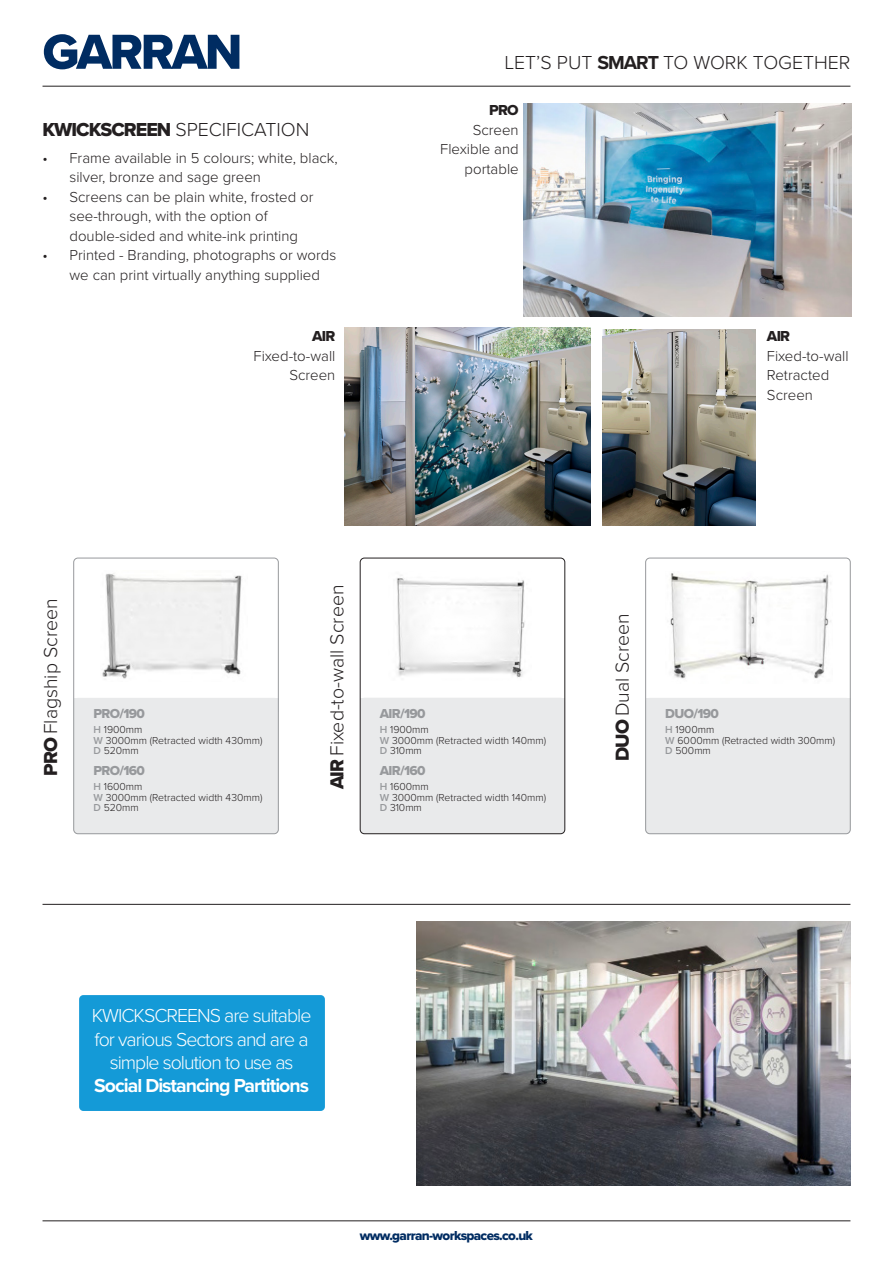
<style>
.page{position:relative;width:893px;height:1263px;background:#fff}
.page>*{position:absolute;margin:0;border:0;box-sizing:border-box;transform-origin:0 0}
.t1{font:51px "Proxima Nova Extrabld";letter-spacing:-.05em;color:#002c62}
.t2{font:300 19.5px "Proxima Nova";color:#231f20}
.t3{font:300 19.5px/23.4px "Proxima Nova";letter-spacing:-.05em;color:#fff}
.t4{font:700 19.5px "Proxima Nova";letter-spacing:-.05em;color:#fff}
.t5{font:300 15px/19.5px "Proxima Nova";color:#231f20}
.t6{font:15px "Proxima Nova Extrabld";letter-spacing:-.05em;color:#231f20}
.t7{font:13.5px "Proxima Nova Extrabld";letter-spacing:-.05em;color:#97999c}
.t8{font:13.5px "Proxima Nova Extrabld";letter-spacing:-.05em;color:#002c62}
.t9{font:300 10.5px "Proxima Nova";color:#231f20}
.s1{font-family:"Proxima Nova Extrabld";font-weight:400}
.s2{font-weight:700}
.s3{font-weight:600;color:#97999c}
</style>
<div class="page">
<hr style="left:43px;top:86px;width:807px;height:1px;background:#231f20">
<div style="left:74px;top:698px;width:205px;height:136px;background:#e9eaeb;border-radius:4px"></div>
<img style="left:102px;top:573px;width:140px;height:106px">
<img style="left:396px;top:575px;width:129px;height:103px">
<div style="left:645px;top:698px;width:205px;height:136px;background:#e9eaeb;border-radius:4px"></div>
<img style="left:670px;top:573px;width:161px;height:106px">
<div style="left:74px;top:558px;width:205px;height:276px;border:1px solid #97999c;border-radius:4px"></div>
<div style="left:360px;top:698px;width:205px;height:136px;background:#e9eaeb;border-radius:4px"></div>
<div style="left:360px;top:558px;width:205px;height:276px;border:1px solid #231f20;border-radius:4px"></div>
<div style="left:645px;top:558px;width:205px;height:276px;border:1px solid #97999c;border-radius:4px"></div>
<img style="left:417px;top:922px;width:433px;height:263px">
<div style="left:79px;top:995px;width:246px;height:116px;background:#149ad7;border-radius:4px"></div>
<img style="left:524px;top:103px;width:328px;height:213px">
<hr style="left:43px;top:1220px;width:807px;height:1px;background:#231f20">
<img style="left:344px;top:327px;width:246px;height:199px">
<img style="left:602px;top:329px;width:154px;height:197px">
<hr style="left:43px;top:904px;width:807px;height:1px;background:#231f20">
<p class="t1" style="left:43px;top:14px;width:201px">GARRAN</p>
<p class="t2" style="left:43px;top:115px;width:268px"><span class="s1">KWICKSCREEN</span> SPECIFICATION</p>
<p class="t5" style="left:70px;top:147px;width:270px;text-indent:-27px">• Frame available in 5 colours; white, black, silver, bronze and sage green</p>
<p class="t5" style="left:70px;top:186px;width:246px;text-indent:-27px">• Screens can be plain white, frosted or see-through, with the option of double-sided and white-ink printing</p>
<p class="t5" style="left:70px;top:245px;width:268px;text-indent:-27px">• Printed - Branding, photographs or words we can print virtually anything supplied</p>
<p class="t6" style="left:312px;top:325px;width:25px">AIR</p>
<p class="t5" style="left:254px;top:345px;width:83px">Fixed-to-wall</p>
<p class="t5" style="left:289px;top:364px;width:47px">Screen</p>
<p class="t2" style="left:504px;top:48px;width:347px">LET’S PUT <span class="s2">SMART</span> TO WORK TOGETHER</p>
<p class="t6" style="left:489px;top:99px;width:31px">PRO</p>
<p class="t5" style="left:473px;top:119px;width:47px">Screen</p>
<p class="t5" style="left:440px;top:139px;width:80px;text-align:right">Flexible and portable</p>
<p class="t6" style="left:767px;top:325px;width:25px">AIR</p>
<p class="t5" style="left:767px;top:345px;width:83px">Fixed-to-wall</p>
<p class="t5" style="left:767px;top:364px;width:64px">Retracted<br>Screen</p>
<p class="t2" style="left:36px;top:775px;width:179px;rotate:-90deg"><span class="s1">PRO</span> Flagship Screen</p>
<p class="t7" style="left:94px;top:704px;width:53px">PRO/190</p>
<p class="t9" style="left:94px;top:722px;width:50px"><span class="s3">H</span> 1900mm</p>
<p class="t9" style="left:94px;top:733px;width:170px"><span class="s3">W</span> 3000mm (Retracted width 430mm)</p>
<p class="t9" style="left:94px;top:743px;width:47px"><span class="s3">D</span> 520mm</p>
<p class="t7" style="left:94px;top:761px;width:53px">PRO/160</p>
<p class="t9" style="left:94px;top:779px;width:50px"><span class="s3">H</span> 1600mm</p>
<p class="t9" style="left:94px;top:790px;width:170px"><span class="s3">W</span> 3000mm (Retracted width 430mm)</p>
<p class="t9" style="left:94px;top:800px;width:47px"><span class="s3">D</span> 520mm</p>
<p class="t2" style="left:322px;top:789px;width:206px;rotate:-90deg"><span class="s1">AIR</span> Fixed-to-wall Screen</p>
<p class="t7" style="left:380px;top:704px;width:47px">AIR/190</p>
<p class="t9" style="left:380px;top:722px;width:50px"><span class="s3">H</span> 1900mm</p>
<p class="t9" style="left:380px;top:733px;width:168px"><span class="s3">W</span> 3000mm (Retracted width 140mm)</p>
<p class="t9" style="left:380px;top:743px;width:44px"><span class="s3">D</span> 310mm</p>
<p class="t7" style="left:380px;top:761px;width:47px">AIR/160</p>
<p class="t9" style="left:380px;top:779px;width:50px"><span class="s3">H</span> 1600mm</p>
<p class="t9" style="left:380px;top:790px;width:168px"><span class="s3">W</span> 3000mm (Retracted width 140mm)</p>
<p class="t9" style="left:380px;top:800px;width:44px"><span class="s3">D</span> 310mm</p>
<p class="t2" style="left:608px;top:761px;width:149px;rotate:-90deg"><span class="s1">DUO</span> Dual Screen</p>
<p class="t7" style="left:665px;top:704px;width:55px">DUO/190</p>
<p class="t9" style="left:665px;top:722px;width:50px"><span class="s3">H</span> 1900mm</p>
<p class="t9" style="left:665px;top:733px;width:171px"><span class="s3">W</span> 6000mm (Retracted width 300mm)</p>
<p class="t9" style="left:665px;top:743px;width:47px"><span class="s3">D</span> 500mm</p>
<p class="t3" style="left:92px;top:1003px;width:221px">KWICKSCREENS are suitable for various Sectors and are a</p>
<p class="t3" style="left:110px;top:1050px;width:185px">simple solution to use as</p>
<p class="t4" style="left:94px;top:1071px;width:217px">Social Distancing Partitions</p>
<p class="t8" style="left:360px;top:1226px;width:175px">www.garran-workspaces.co.uk</p>
</div>
